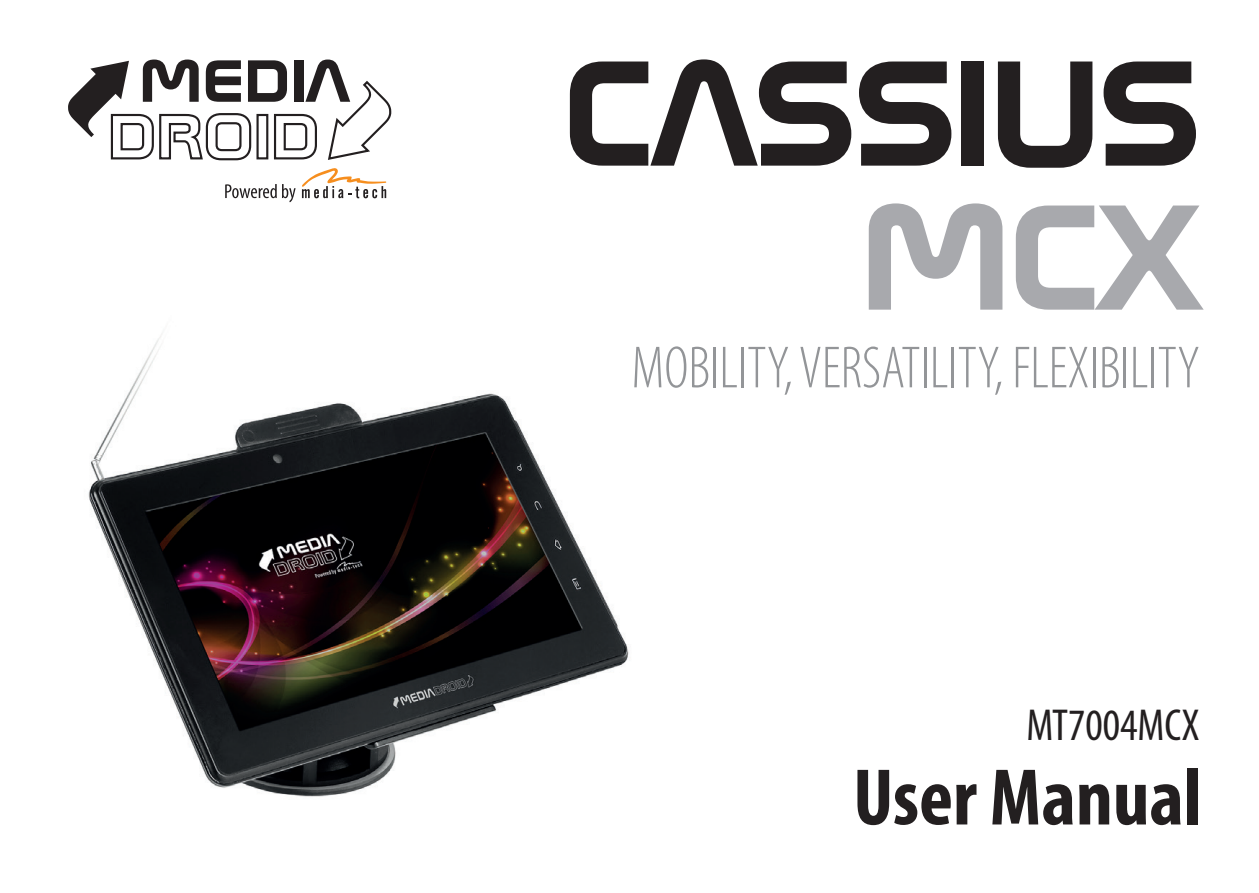
<style>
.page{position:relative;width:1259px;height:893px;background:#fff}
.page>*{position:absolute;margin:0;border:0;box-sizing:border-box;transform-origin:0 0}
.t1{font:700 150px "Space PL";color:#231f20}
.t2{font:700 150px "Space PL";color:#a8a9ad}
.t3{font:700 condensed 81px "Myriad Pro";color:#231f20}
.t4{font:300 condensed 60px "Myriad Pro";color:#939598;scale:.95 1}
.t5{font:condensed 45px "Myriad Pro";color:#231f20}
</style>
<div class="page">
<img style="left:88px;top:334px;width:541px;height:463px">
<svg style="left:68px;top:60px;width:323px;height:101px"></svg>
<svg style="left:225px;top:184px;width:71px;height:18px"></svg>
<svg style="left:302px;top:168px;width:84px;height:30px"></svg>
<h1 class="t1" style="left:563px;top:24px;width:637px">CASSIUS</h1>
<h1 class="t2" style="left:862px;top:168px;width:339px">MCX</h1>
<p class="t4" style="left:631px;top:332px;width:599px">MOBILITY, VERSATILITY, FLEXIBILITY</p>
<p class="t5" style="left:1026px;top:698px;width:174px">MT7004MCX</p>
<h2 class="t3" style="left:853px;top:747px;width:350px">User Manual</h2>
</div>
